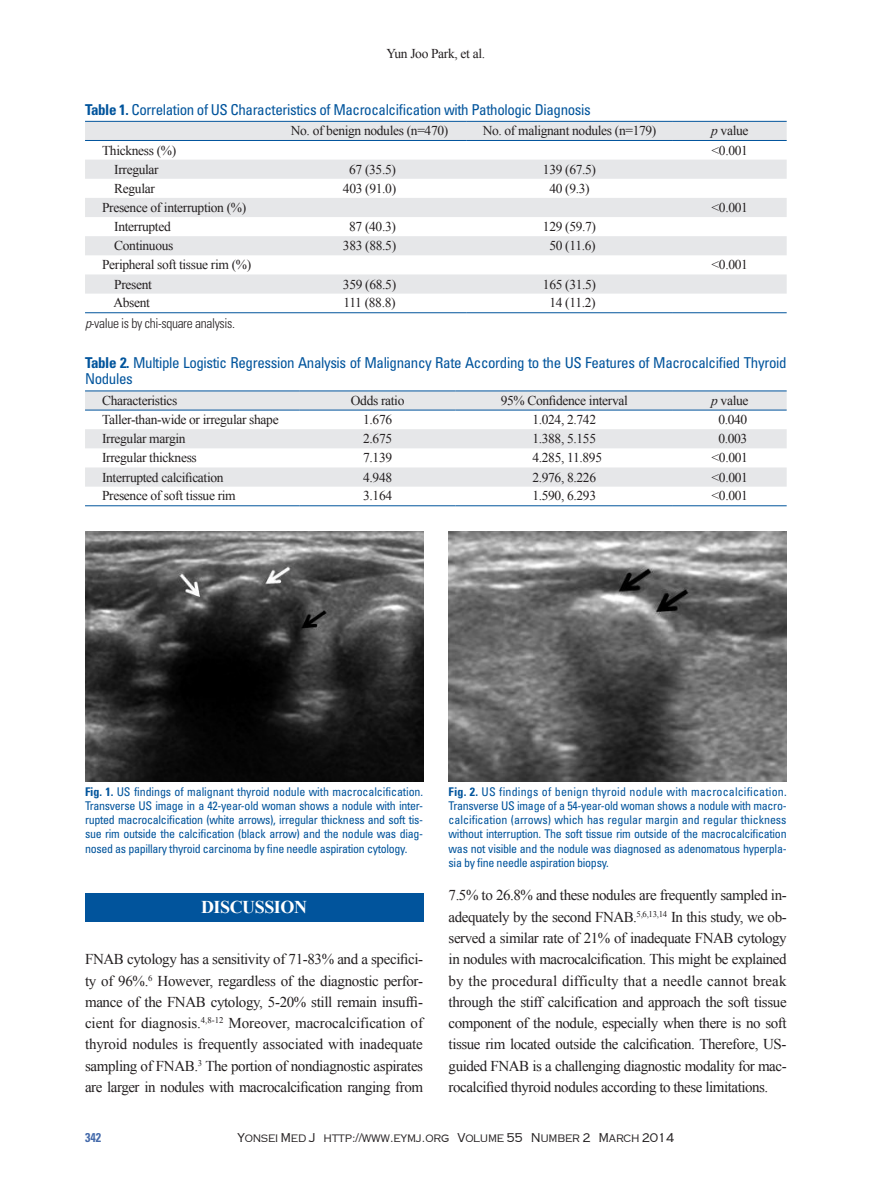
<style>
.page{position:relative;width:893px;height:1191px;background:#fff}
.page>*{position:absolute;margin:0;border:0;box-sizing:border-box;transform-origin:0 0}
.t1{font:700 18px "Times New Roman";letter-spacing:-.025em;color:#fff}
.본문_YMJ{font:15px/21.3px "Times New Roman";letter-spacing:-.03em;color:#231f20;text-align:justify}
.표제목_YMJ{font:condensed 15px/16.5px "Univers LT Std";letter-spacing:-.025em;color:#01549c}
.표본문_YMJ{font:13.5px "Times New Roman";letter-spacing:-.025em;color:#231f20}
.표설명_YMJ{font:300 condensed 13.5px "Univers LT Std";letter-spacing:-.025em;color:#231f20}
.t2{font:700 condensed 12.75px "Univers LT Std";color:#446aab;scale:.95 1}
.사진설명_YMJ{font:condensed 12px/14.2px "Univers LT Std";letter-spacing:-.025em;color:#01549c;text-align:justify}
.t3{font:300 12px "Metalcut";letter-spacing:-.025em;color:#231f20}
.s1{font-weight:700}
.s2{font-style:italic}
</style>
<div class="page">
<div style="left:85px;top:893px;width:338px;height:28px;background:#01549c"></div>
<svg style="left:85px;top:120px;width:702px;height:194px"></svg>
<svg style="left:85px;top:122px;width:702px;height:172px;fill:#e6e7e9"></svg>
<hr style="left:85px;top:121px;width:188px;height:1px;background:#01549c">
<hr style="left:273px;top:121px;width:193px;height:1px;background:#01549c">
<hr style="left:466px;top:121px;width:207px;height:1px;background:#01549c">
<hr style="left:673px;top:121px;width:114px;height:1px;background:#01549c">
<hr style="left:85px;top:140px;width:188px;height:1px;background:#01549c">
<hr style="left:273px;top:140px;width:193px;height:1px;background:#01549c">
<hr style="left:466px;top:140px;width:207px;height:1px;background:#01549c">
<hr style="left:673px;top:140px;width:114px;height:1px;background:#01549c">
<hr style="left:85px;top:312px;width:188px;height:1px;background:#01549c">
<hr style="left:273px;top:312px;width:193px;height:1px;background:#01549c">
<hr style="left:466px;top:312px;width:207px;height:1px;background:#01549c">
<hr style="left:673px;top:312px;width:114px;height:1px;background:#01549c">
<svg style="left:85px;top:486px;width:702px;height:21px"></svg>
<svg style="left:85px;top:391px;width:702px;height:95px;fill:#e6e7e9"></svg>
<hr style="left:85px;top:390px;width:215px;height:1px;background:#01549c">
<hr style="left:300px;top:390px;width:155px;height:1px;background:#01549c">
<hr style="left:455px;top:390px;width:218px;height:1px;background:#01549c">
<hr style="left:673px;top:390px;width:114px;height:1px;background:#01549c">
<hr style="left:85px;top:410px;width:215px;height:1px;background:#01549c">
<hr style="left:300px;top:410px;width:155px;height:1px;background:#01549c">
<hr style="left:455px;top:410px;width:218px;height:1px;background:#01549c">
<hr style="left:673px;top:410px;width:114px;height:1px;background:#01549c">
<hr style="left:85px;top:505px;width:215px;height:1px;background:#01549c">
<hr style="left:300px;top:505px;width:155px;height:1px;background:#01549c">
<hr style="left:455px;top:505px;width:218px;height:1px;background:#01549c">
<hr style="left:673px;top:505px;width:114px;height:1px;background:#01549c">
<img style="left:85px;top:531px;width:338px;height:250px">
<img style="left:449px;top:531px;width:338px;height:250px">
<p class="표본문_YMJ" style="left:387px;top:44px;width:100px">Yun Joo Park, et al.</p>
<p class="표제목_YMJ" style="left:85px;top:101px;width:507px"><span class="s1">Table 1.</span> Correlation of US Characteristics of Macrocalcification with Pathologic Diagnosis</p>
<p class="표본문_YMJ" style="left:291px;top:122px;width:159px">No. of benign nodules (n=470)</p>
<p class="표본문_YMJ" style="left:483px;top:122px;width:175px">No. of malignant nodules (n=179)</p>
<p class="표본문_YMJ" style="left:711px;top:122px;width:39px"><span class="s2">p</span> value</p>
<p class="표본문_YMJ" style="left:102px;top:141px;width:76px">Thickness (%)</p>
<p class="표본문_YMJ" style="left:712px;top:141px;width:38px">&lt;0.001</p>
<p class="표본문_YMJ" style="left:114px;top:160px;width:46px">Irregular</p>
<p class="표본문_YMJ" style="left:349px;top:160px;width:48px">67 (35.5)</p>
<p class="표본문_YMJ" style="left:543px;top:160px;width:55px">139 (67.5)</p>
<p class="표본문_YMJ" style="left:114px;top:179px;width:42px">Regular</p>
<p class="표본문_YMJ" style="left:343px;top:179px;width:55px">403 (91.0)</p>
<p class="표본문_YMJ" style="left:549px;top:179px;width:42px">40 (9.3)</p>
<p class="표본문_YMJ" style="left:102px;top:198px;width:146px">Presence of interruption (%)</p>
<p class="표본문_YMJ" style="left:712px;top:198px;width:38px">&lt;0.001</p>
<p class="표본문_YMJ" style="left:114px;top:217px;width:58px">Interrupted</p>
<p class="표본문_YMJ" style="left:349px;top:217px;width:48px">87 (40.3)</p>
<p class="표본문_YMJ" style="left:543px;top:217px;width:55px">129 (59.7)</p>
<p class="표본문_YMJ" style="left:114px;top:237px;width:61px">Continuous</p>
<p class="표본문_YMJ" style="left:343px;top:237px;width:55px">383 (88.5)</p>
<p class="표본문_YMJ" style="left:549px;top:237px;width:48px">50 (11.6)</p>
<p class="표본문_YMJ" style="left:102px;top:256px;width:151px">Peripheral soft tissue rim (%)</p>
<p class="표본문_YMJ" style="left:712px;top:256px;width:38px">&lt;0.001</p>
<p class="표본문_YMJ" style="left:114px;top:275px;width:39px">Present</p>
<p class="표본문_YMJ" style="left:343px;top:275px;width:55px">359 (68.5)</p>
<p class="표본문_YMJ" style="left:543px;top:275px;width:55px">165 (31.5)</p>
<p class="표본문_YMJ" style="left:113px;top:294px;width:38px">Absent</p>
<p class="표본문_YMJ" style="left:343px;top:294px;width:54px">111 (88.8)</p>
<p class="표본문_YMJ" style="left:549px;top:294px;width:48px">14 (11.2)</p>
<p class="표설명_YMJ" style="left:85px;top:315px;width:152px"><span class="s2">p</span>-value is by chi-square analysis.</p>
<p class="표제목_YMJ" style="left:85px;top:354px;width:703px"><span class="s1">Table 2.</span> Multiple Logistic Regression Analysis of Malignancy Rate According to the US Features of Macrocalcified Thyroid<br>Nodules</p>
<p class="표본문_YMJ" style="left:102px;top:391px;width:77px">Characteristics</p>
<p class="표본문_YMJ" style="left:351px;top:391px;width:55px">Odds ratio</p>
<p class="표본문_YMJ" style="left:501px;top:391px;width:129px">95% Confidence interval</p>
<p class="표본문_YMJ" style="left:711px;top:391px;width:39px"><span class="s2">p</span> value</p>
<p class="표본문_YMJ" style="left:102px;top:411px;width:178px">Taller-than-wide or irregular shape</p>
<p class="표본문_YMJ" style="left:363px;top:411px;width:31px">1.676</p>
<p class="표본문_YMJ" style="left:532px;top:411px;width:65px">1.024, 2.742</p>
<p class="표본문_YMJ" style="left:718px;top:411px;width:31px">0.040</p>
<p class="표본문_YMJ" style="left:102px;top:430px;width:85px">Irregular margin</p>
<p class="표본문_YMJ" style="left:363px;top:430px;width:31px">2.675</p>
<p class="표본문_YMJ" style="left:532px;top:430px;width:65px">1.388, 5.155</p>
<p class="표본문_YMJ" style="left:718px;top:430px;width:31px">0.003</p>
<p class="표본문_YMJ" style="left:102px;top:449px;width:96px">Irregular thickness</p>
<p class="표본문_YMJ" style="left:363px;top:449px;width:31px">7.139</p>
<p class="표본문_YMJ" style="left:532px;top:449px;width:71px">4.285, 11.895</p>
<p class="표본문_YMJ" style="left:712px;top:449px;width:38px">&lt;0.001</p>
<p class="표본문_YMJ" style="left:102px;top:468px;width:123px">Interrupted calcification</p>
<p class="표본문_YMJ" style="left:363px;top:468px;width:31px">4.948</p>
<p class="표본문_YMJ" style="left:532px;top:468px;width:65px">2.976, 8.226</p>
<p class="표본문_YMJ" style="left:712px;top:468px;width:38px">&lt;0.001</p>
<p class="표본문_YMJ" style="left:102px;top:487px;width:135px">Presence of soft tissue rim</p>
<p class="표본문_YMJ" style="left:363px;top:487px;width:31px">3.164</p>
<p class="표본문_YMJ" style="left:532px;top:487px;width:65px">1.590, 6.293</p>
<p class="표본문_YMJ" style="left:712px;top:487px;width:38px">&lt;0.001</p>
<p class="사진설명_YMJ" style="left:85px;top:784px;width:340px"><span class="s1">Fig. 1.</span> US findings of malignant thyroid nodule with macrocalcification.<br>Transverse US image in a 42-year-old woman shows a nodule with inter&shy;rupted macrocalcification (white arrows), irregular thickness and soft tis&shy;sue rim outside the calcification (black arrow) and the nodule was diag&shy;nosed as papillary thyroid carcinoma by fine needle aspiration cytology.</p>
<p class="사진설명_YMJ" style="left:449px;top:784px;width:340px"><span class="s1">Fig. 2.</span> US findings of benign thyroid nodule with macrocalcification.<br>Transverse US image of a 54-year-old woman shows a nodule with macro&shy;calcification (arrows) which has regular margin and regular thickness without interruption. The soft tissue rim outside of the macrocalcification was not visible and the nodule was diagnosed as adenomatous hyperpla&shy;sia by fine needle aspiration biopsy.</p>
<p class="t1" style="left:201px;top:895px;width:107px">DISCUSSION</p>
<p class="본문_YMJ" style="left:85px;top:948px;width:340px">FNAB cytology has a sensitivity of 71-83% and a specifici&shy;ty of 96%.<sup>6</sup> However, regardless of the diagnostic perfor&shy;mance of the FNAB cytology, 5-20% still remain insuffi&shy;cient for diagnosis.<sup>4,8-12</sup> Moreover, macrocalcification of thyroid nodules is frequently associated with inadequate sampling of FNAB.<sup>3</sup> The portion of nondiagnostic aspirates are larger in nodules with macrocalcification ranging from</p>
<p class="본문_YMJ" style="left:449px;top:884px;width:340px">7.5% to 26.8% and these nodules are frequently sampled in&shy;adequately by the second FNAB.<sup>5,6,13,14</sup> In this study, we ob&shy;served a similar rate of 21% of inadequate FNAB cytology in nodules with macrocalcification. This might be explained by the procedural difficulty that a needle cannot break through the stiff calcification and approach the soft tissue component of the nodule, especially when there is no soft tissue rim located outside the calcification. Therefore, US&shy;guided FNAB is a challenging diagnostic modality for mac&shy;rocalcified thyroid nodules according to these limitations.</p>
<p class="t2" style="left:85px;top:1129px;width:18px">342</p>
<p class="t3" style="left:237px;top:1130px;width:439px">Yonsei Med J http://www.eymj.org Volume 55 Number 2 March 2014</p>
</div>
